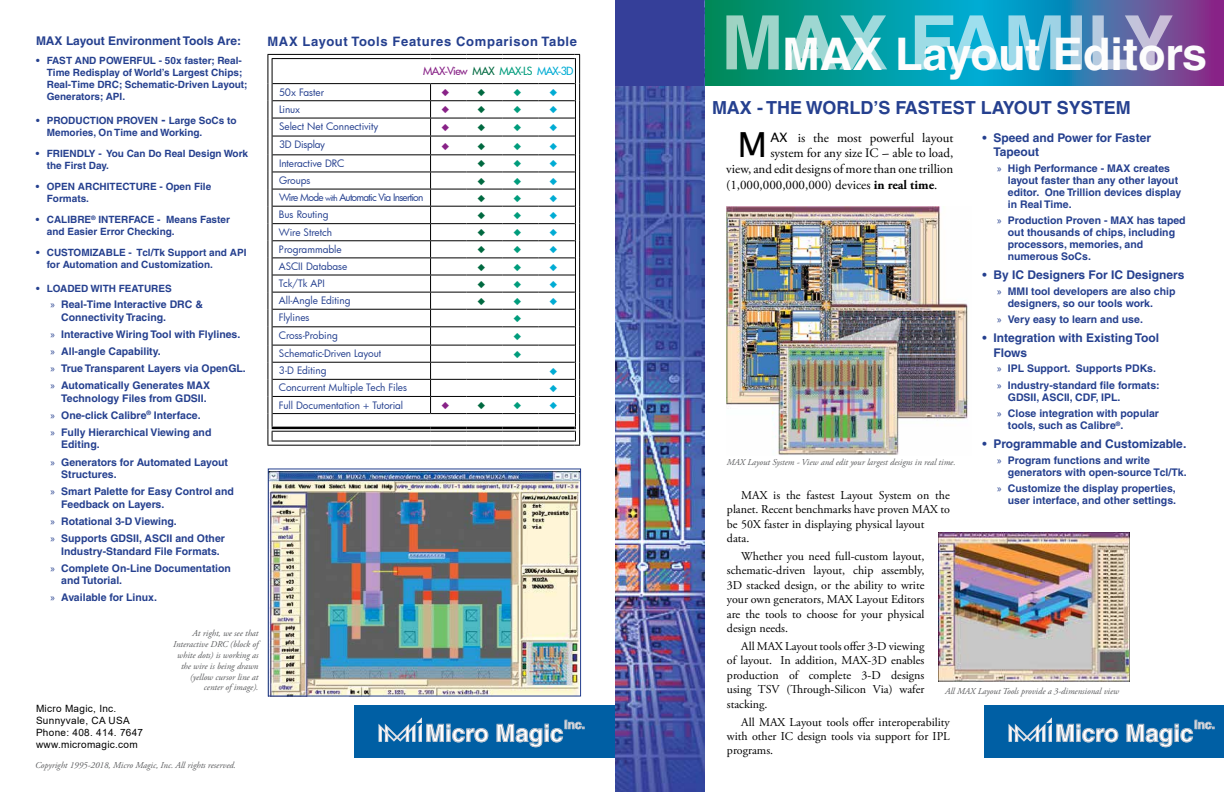
<style>
.page{position:relative;width:1224px;height:792px;background:#fff}
.page>*{position:absolute;margin:0;border:0;box-sizing:border-box;transform-origin:0 0}
.t1{font:700 45px "Helvetica";color:#fcfcfc}
.t2{font:34.6px "Lucida Sans";color:#000}
.t3{font:700 24px "Helvetica";color:#fff}
.t4{font:700 18px "Helvetica";color:#25408f}
.t5{font:13px "Adobe Garamond Pro";color:#000}
.t6{font:700 13px "Helvetica";letter-spacing:.05em;color:#25408f}
.t7{font:12px/14.4px "Adobe Garamond Pro";color:#000;text-align:justify}
.t8{font:700 12px/14.4px "Helvetica";color:#25408f}
.t9{font:700 12px "Helvetica";color:#fff}
.t10{font:500 11px "Futura";letter-spacing:-.07em;color:#882287}
.t11{font:700 10.5px/17.1px "Helvetica";color:#25408f}
.t12{font:700 10px/12px "Helvetica";color:#25408f}
.t13{font:10px "Futura";letter-spacing:-.005em;color:#25408f}
.t14{font:10px/12px "Arial";letter-spacing:.03em;color:#000}
.t15{font:10px "Futura";letter-spacing:-.075em;color:#25408f}
.t16{font:italic 9px/10.8px "Adobe Garamond Pro";color:#58595b;text-align:right}
.s1{font-size:12px}
.s2{font-family:"Myriad Pro";font-weight:400}
.s3{color:#006940}
.s4{color:#009c7c}
.s5{color:#00acd4}
.s6{font-size:8px}
.s7{font-family:"Lucida Sans"}
.s8{font-weight:700}
</style>
<div class="page">
<div style="left:354px;top:705px;width:264px;height:53px;background:#005fa4"></div>
<svg style="left:705px;top:0;width:519px;height:85px"></svg>
<img style="left:615px;top:0;width:90px;height:792px">
<svg style="left:726px;top:15px;width:447px;height:54px"></svg>
<div style="left:616px;top:0;width:88px;height:86px;background:#353f99"></div>
<div style="left:984px;top:705px;width:240px;height:53px;background:#005fa4"></div>
<svg style="left:1009px;top:718px;width:109px;height:24px"></svg>
<svg style="left:1127px;top:720px;width:87px;height:27px"></svg>
<svg style="left:379px;top:718px;width:109px;height:24px"></svg>
<svg style="left:497px;top:720px;width:87px;height:27px"></svg>
<img style="left:939px;top:532px;width:191px;height:150px">
<img style="left:270px;top:471px;width:309px;height:224px">
<div style="left:268px;top:468px;width:313px;height:229px;border:1px solid #25408f"></div>
<img style="left:727px;top:207px;width:241px;height:248px">
<svg style="left:267px;top:53px;width:313px;height:393px"></svg>
<p class="t8" style="left:36px;top:34px;width:207px">MAX Layout Environment Tools Are:</p>
<p class="t6" style="left:268px;top:34px;width:311px">MAX Layout Tools Features Comparison Table</p>
<p class="t12" style="left:47px;top:55px;width:202px;text-indent:-11px">• FAST AND POWERFUL - 50x faster; Real-Time Redisplay of World’s Largest Chips; Real-Time DRC; Schematic-Driven Layout; Generators; API.</p>
<p class="t12" style="left:47px;top:114px;width:191px;text-indent:-11px">• PRODUCTION PROVEN <span class="s1">-</span> Large SoCs to<br>Memories, On Time and Working.</p>
<p class="t12" style="left:47px;top:147px;width:203px;text-indent:-11px">• FRIENDLY - You Can Do Real Design Work the First Day.</p>
<p class="t12" style="left:47px;top:180px;width:166px;text-indent:-11px">• OPEN ARCHITECTURE - Open File<br>Formats.</p>
<p class="t12" style="left:47px;top:214px;width:185px;text-indent:-11px">• CALIBRE<sup>®</sup> INTERFACE - Means Faster and Easier Error Checking.</p>
<p class="t12" style="left:47px;top:247px;width:201px;text-indent:-11px">• CUSTOMIZABLE - Tcl/Tk Support and API for Automation and Customization.</p>
<p class="t12" style="left:36px;top:282px;width:137px">• LOADED WITH FEATURES</p>
<p class="t11" style="left:61px;top:298px;width:143px;line-height:12.6px;text-indent:-11px"><span class="s2">x</span> Real-Time Interactive DRC &amp;<br>Connectivity Tracing.</p>
<p class="t11" style="left:50px;top:325px;width:197px"><span class="s2">x</span> Interactive Wiring Tool with Flylines. <span class="s2">x</span> All-angle Capability.<br><span class="s2">x</span> True Transparent Layers via OpenGL. <span class="s2">x</span> Automatically Generates MAX</p>
<p class="t11" style="left:50px;top:389px;width:163px;text-indent:11px">Technology Files from GDSII. <span class="s2">x</span> One-click Calibre<sup>®</sup> Interface.<br><span class="s2">x</span> Fully Hierarchical Viewing and</p>
<p class="t11" style="left:50px;top:436px;width:179px;text-indent:11px">Editing.<br><span class="s2">x</span> Generators for Automated Layout</p>
<p class="t11" style="left:50px;top:466px;width:185px;text-indent:11px">Structures.<br><span class="s2">x</span> Smart Palette for Easy Control and</p>
<p class="t11" style="left:50px;top:495px;width:176px;text-indent:11px">Feedback on Layers.<br><span class="s2">x</span> Rotational 3-D Viewing.<br><span class="s2">x</span> Supports GDSII, ASCII and Other</p>
<p class="t11" style="left:50px;top:542px;width:182px;text-align:center">Industry-Standard File Formats.<br><span class="s2">x</span> Complete On-Line Documentation</p>
<p class="t11" style="left:50px;top:572px;width:108px;text-indent:11px">and Tutorial.<br><span class="s2">x</span> Available for Linux.</p>
<p class="t10" style="left:423px;top:63px;width:152px">MAX-View <span class="s3">MAX</span> <span class="s4">MAX-LS</span> <span class="s5">MAX-3D</span></p>
<p class="t13" style="left:279px;top:85px;width:47px">50x Faster</p>
<p class="t13" style="left:279px;top:102px;width:23px">Linux</p>
<p class="t13" style="left:279px;top:120px;width:101px">Select Net Connectivity</p>
<p class="t13" style="left:279px;top:138px;width:48px">3D Display</p>
<p class="t13" style="left:279px;top:156px;width:67px">Interactive DRC</p>
<p class="t13" style="left:279px;top:174px;width:33px">Groups</p>
<p class="t15" style="left:279px;top:191px;width:146px">Wire Mode <span class="s6">with</span> Automatic Via Insertion</p>
<p class="t13" style="left:279px;top:208px;width:51px">Bus Routing</p>
<p class="t13" style="left:279px;top:225px;width:54px">Wire Stretch</p>
<p class="t13" style="left:279px;top:242px;width:64px">Programmable</p>
<p class="t13" style="left:279px;top:260px;width:70px">ASCII Database</p>
<p class="t13" style="left:279px;top:277px;width:47px">Tck/Tk API</p>
<p class="t13" style="left:279px;top:294px;width:73px">All-Angle Editing</p>
<p class="t13" style="left:279px;top:311px;width:32px">Flylines</p>
<p class="t13" style="left:279px;top:328px;width:60px">Cross-Probing</p>
<p class="t13" style="left:279px;top:347px;width:104px">Schematic-Driven Layout</p>
<p class="t13" style="left:279px;top:364px;width:49px">3-D Editing</p>
<p class="t13" style="left:279px;top:381px;width:130px">Concurrent Multiple Tech Files</p>
<p class="t13" style="left:279px;top:398px;width:126px">Full Documentation + Tutorial</p>
<p class="t16" style="left:173px;top:628px;width:87px">At right, we see that<br>Interactive DRC (block of white dots) is working as the wire is being drawn (yellow cursor line at center of image).</p>
<p class="t14" style="left:36px;top:703px;width:109px">Micro Magic, Inc.<br>Sunnyvale, CA USA<br>Phone: 408. 414. 7647 www.micromagic.com</p>
<p class="t16" style="left:35px;top:760px;width:203px">Copyright 1995-2018, Micro Magic, Inc. All rights reserved.</p>
<h3 class="t3" style="left:425px;top:718px;width:140px">Micro Magic</h3>
<p class="t9" style="left:564px;top:717px;width:22px">Inc.</p>
<h1 class="t1" style="left:782px;top:26px;width:426px">MAX Layout Editors</h1>
<h3 class="t4" style="left:712px;top:97px;width:420px">MAX - THE WORLD’S FASTEST LAYOUT SYSTEM</h3>
<h2 class="t2" style="left:737px;top:125px;width:31px">M</h2>
<p class="t5" style="left:770px;top:130px;width:184px"><span class="s7">AX</span> is the most powerful layout</p>
<p class="t8" style="left:993px;top:130px;width:159px;text-indent:-11px">• Speed and Power for Faster<br>Tapeout</p>
<p class="t11" style="left:1008px;top:162px;width:175px;line-height:12px;text-indent:-11px"><span class="s2">x</span> High Performance - MAX creates layout faster than any other layout editor. One Trillion devices display in Real Time.</p>
<p class="t11" style="left:1008px;top:214px;width:179px;line-height:12px;text-indent:-11px"><span class="s2">x</span> Production Proven - MAX has taped out thousands of chips, including processors, memories, and numerous SoCs.</p>
<p class="t8" style="left:983px;top:268px;width:203px">• By IC Designers For IC Designers</p>
<p class="t11" style="left:1008px;top:285px;width:169px;line-height:12px;text-indent:-11px"><span class="s2">x</span> MMI tool developers are also chip designers, so our tools work.</p>
<p class="t11" style="left:997px;top:311px;width:147px"><span class="s2">x</span> Very easy to learn and use.</p>
<p class="t8" style="left:993px;top:331px;width:167px;text-indent:-11px">• Integration with Existing Tool<br>Flows</p>
<p class="t11" style="left:997px;top:360px;width:164px;line-height:16.5px"><span class="s2">x</span> IPL Support. Supports PDKs. <span class="s2">x</span> Industry-standard file formats:</p>
<p class="t11" style="left:997px;top:389px;width:163px;line-height:16.5px;text-indent:11px">GDSII, ASCII, CDF, IPL.<br><span class="s2">x</span> Close integration with popular</p>
<p class="t11" style="left:1008px;top:417px;width:117px">tools, such as Calibre<sup>®</sup>.</p>
<p class="t8" style="left:983px;top:437px;width:205px">• Programmable and Customizable.</p>
<p class="t11" style="left:1008px;top:454px;width:180px;line-height:12px;text-indent:-11px"><span class="s2">x</span> Program functions and write generators with open-source Tcl/Tk.</p>
<p class="t11" style="left:997px;top:482px;width:181px;line-height:12px;text-align:right"><span class="s2">x</span> Customize the display properties, user interface, and other settings.</p>
<p class="t5" style="left:770px;top:145px;width:184px">system for any size IC - able to load,</p>
<p class="t5" style="left:726px;top:161px;width:229px">view, and edit designs of more than one trillion</p>
<p class="t5" style="left:726px;top:177px;width:213px">(1,000,000,000,000) devices <span class="s8">in real time</span>.</p>
<p class="t16" style="left:727px;top:457px;width:230px">MAX Layout System - View and edit your largest designs in real time.</p>
<p class="t7" style="left:727px;top:488px;width:225px;text-align:left;text-indent:14px">MAX is the fastest Layout System on the planet. Recent benchmarks have proven MAX to be 50X faster in displaying physical layout data.</p>
<p class="t7" style="left:727px;top:549px;width:199px;text-indent:14px">Whether you need full-custom layout, schematic-driven layout, chip assembly, 3D stacked design, or the ability to write your own generators, MAX Layout Editors are the tools to choose for your physical design needs.</p>
<p class="t7" style="left:727px;top:639px;width:199px;text-indent:14px">All MAX Layout tools offer 3-D viewing of layout. In addition, MAX-3D enables production of complete 3-D designs using TSV (Through-Silicon Via) wafer stacking.</p>
<p class="t7" style="left:727px;top:715px;width:225px;text-indent:14px">All MAX Layout tools offer interoperability with other IC design tools via support for IPL programs.</p>
<p class="t16" style="left:945px;top:686px;width:175px">All MAX Layout Tools provide a 3-dimensional view</p>
<h3 class="t3" style="left:1055px;top:718px;width:140px">Micro Magic</h3>
<p class="t9" style="left:1194px;top:717px;width:22px">Inc.</p>
</div>
